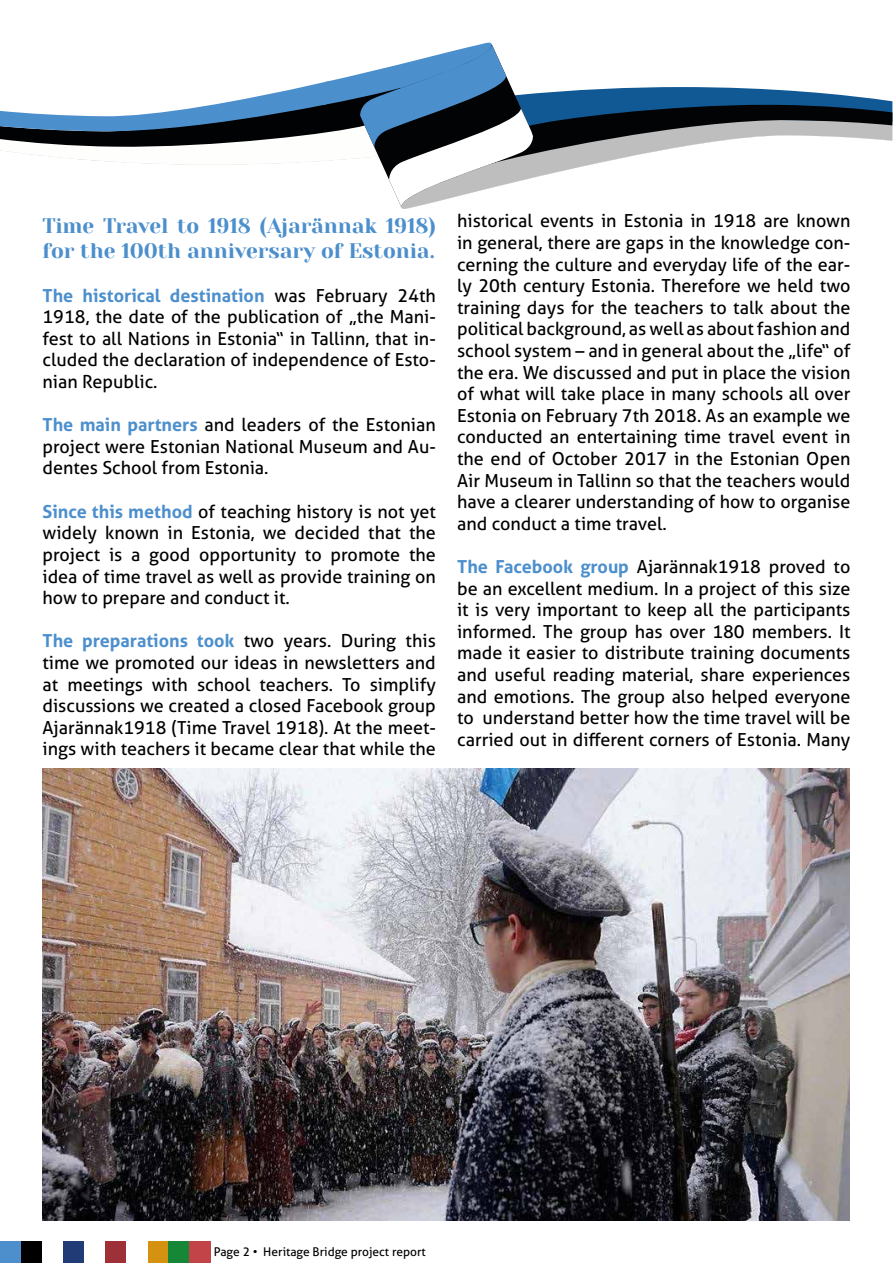
<style>
.page{position:relative;width:893px;height:1263px;background:#fff}
.page>*{position:absolute;margin:0;border:0;box-sizing:border-box;transform-origin:0 0}
.t1{font:21px/25.2px "Yeseva One";color:#4c8fcc}
.t2{font:18px/21.6px "Aller";color:#000;text-align:justify}
.t3{font:12px "Aller";color:#000}
.s1{font-weight:700;color:#4c8fcc}
</style>
<div class="page">
<svg style="left:0;top:43px;width:892px;height:166px"></svg>
<img style="left:43px;top:768px;width:807px;height:452px">
<div style="left:0;top:1242px;width:21px;height:21px;background:#4c8fcc"></div>
<div style="left:21px;top:1242px;width:21px;height:21px;background:#000"></div>
<div style="left:63px;top:1242px;width:22px;height:21px;background:#203b75"></div>
<div style="left:147px;top:1242px;width:21px;height:21px;background:#d59110"></div>
<div style="left:168px;top:1242px;width:21px;height:21px;background:#168637"></div>
<div style="left:189px;top:1242px;width:22px;height:21px;background:#c24448"></div>
<div style="left:106px;top:1242px;width:21px;height:21px;background:#9e3038"></div>
<div style="left:127px;top:1242px;width:21px;height:21px;background:#fff"></div>
<p class="t1" style="left:43px;top:213px;width:395px">Time Travel to 1918 (Ajarännak 1918) for the 100th anniversary of Estonia.</p>
<p class="t2" style="left:43px;top:284px;width:395px"><span class="s1">The historical destination</span> was February 24th 1918, the date of the publication of „the Mani&shy;fest to all Nations in Estonia“ in Tallinn, that in&shy;cluded the declaration of independence of Esto&shy;nian Republic.</p>
<p class="t2" style="left:43px;top:414px;width:395px"><span class="s1">The main partners</span> and leaders of the Estonian project were Estonian National Museum and Au&shy;dentes School from Estonia.</p>
<p class="t2" style="left:43px;top:500px;width:395px"><span class="s1">Since this method</span> of teaching history is not yet widely known in Estonia, we decided that the project is a good opportunity to promote the idea of time travel as well as provide training on how to prepare and conduct it.</p>
<p class="t2" style="left:43px;top:630px;width:395px"><span class="s1">The preparations took</span> two years. During this time we promoted our ideas in newsletters and at meetings with school teachers. To simplify discussions we created a closed Facebook group Ajarännak1918 (Time Travel 1918). At the meet&shy;ings with teachers it became clear that while the</p>
<p class="t2" style="left:457px;top:210px;width:395px">historical events in Estonia in 1918 are known in general, there are gaps in the knowledge con&shy;cerning the culture and everyday life of the ear&shy;ly 20th century Estonia. Therefore we held two training days for the teachers to talk about the political background, as well as about fashion and school system – and in general about the „life“ of the era. We discussed and put in place the vision of what will take place in many schools all over Estonia on February 7th 2018. As an example we conducted an entertaining time travel event in the end of October 2017 in the Estonian Open Air Museum in Tallinn so that the teachers would have a clearer understanding of how to organise and conduct a time travel.</p>
<p class="t2" style="left:457px;top:556px;width:395px"><span class="s1">The Facebook group</span> Ajarännak1918 proved to be an excellent medium. In a project of this size it is very important to keep all the participants informed. The group has over 180 members. It made it easier to distribute training documents and useful reading material, share experiences and emotions. The group also helped everyone to understand better how the time travel will be carried out in different corners of Estonia. Many</p>
<p class="t3" style="left:214px;top:1245px;width:213px">Page 2 • Heritage Bridge project report</p>
</div>
